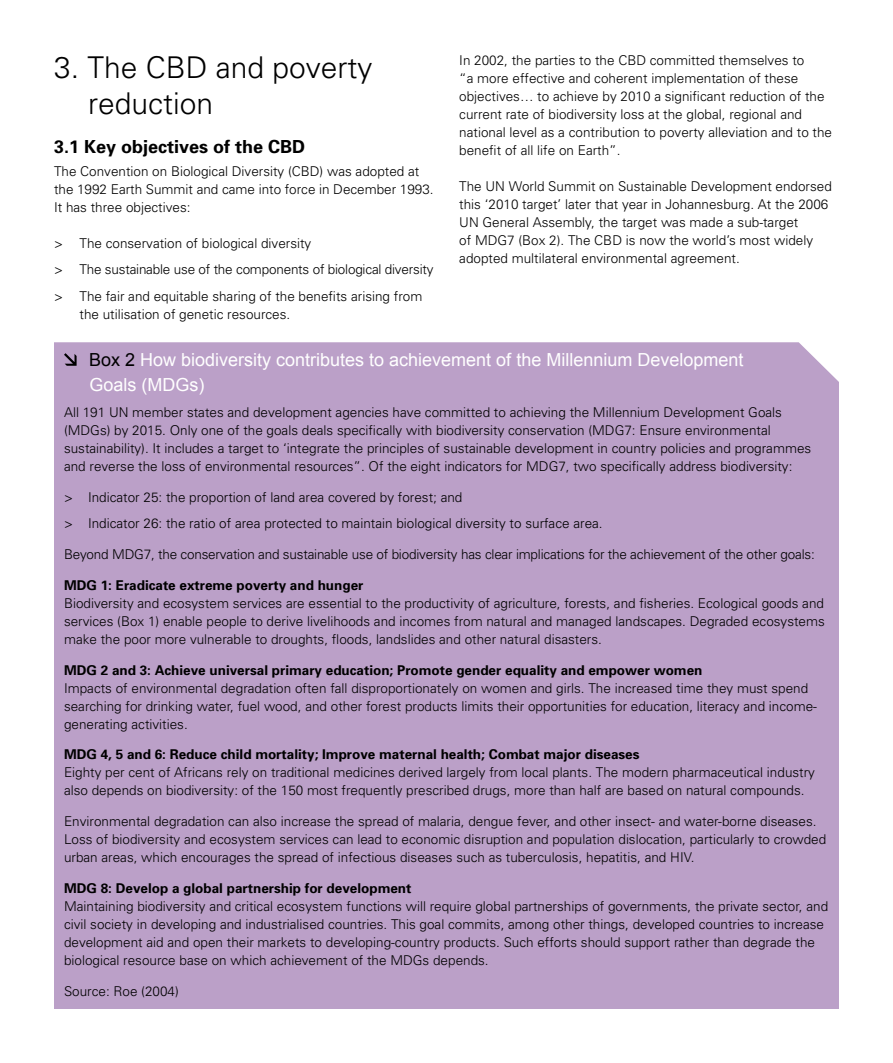
<style>
.page{position:relative;width:893px;height:1063px;background:#fff}
.page>*{position:absolute;margin:0;border:0;box-sizing:border-box;transform-origin:0 0}
.t1{font:300 30px/36px "Univers";color:#000}
.t2{font:18px/24.8px "Arial";color:#fff}
.t3{font:700 18px "Univers";color:#000}
.t4{font:300 13.5px/18px "Univers";color:#000}
.t5{font:700 13.5px "Univers";color:#000}
.s1{color:#000}
</style>
<div class="page">
<div style="left:54px;top:342px;width:785px;height:667px;background:#bba0c8"></div>
<svg style="left:64px;top:353px;width:13px;height:13px"></svg>
<h1 class="t1" style="left:88px;top:49px;width:286px;text-indent:-34px">3. The CBD and poverty reduction</h1>
<h2 class="t3" style="left:54px;top:136px;width:253px">3.1 Key objectives of the CBD</h2>
<p class="t4" style="left:54px;top:162px;width:381px">The Convention on Biological Diversity (CBD) was adopted at the 1992 Earth Summit and came into force in December 1993.<br>It has three objectives:</p>
<p class="t4" style="left:54px;top:230px;width:381px;line-height:26.5px">&gt; The conservation of biological diversity<br>&gt; The sustainable use of the components of biological diversity &gt; The fair and equitable sharing of the benefits arising from</p>
<p class="t4" style="left:80px;top:305px;width:212px">the utilisation of genetic resources.</p>
<p class="t4" style="left:459px;top:51px;width:374px">In 2002, the parties to the CBD committed themselves to<br>“a more effective and coherent implementation of these objectives… to achieve by 2010 a significant reduction of the current rate of biodiversity loss at the global, regional and national level as a contribution to poverty alleviation and to the benefit of all life on Earth”.</p>
<p class="t4" style="left:459px;top:177px;width:374px">The UN World Summit on Sustainable Development endorsed this ‘2010 target’ later that year in Johannesburg. At the 2006<br>UN General Assembly, the target was made a sub-target<br>of MDG7 (Box 2). The CBD is now the world’s most widely adopted multilateral environmental agreement.</p>
<h2 class="t2" style="left:89px;top:347px;width:656px"><span class="s1">Box 2</span> How biodiversity contributes to achievement of the Millennium Development<br>Goals (MDGs)</h2>
<p class="t4" style="left:64px;top:403px;width:749px">All 191 UN member states and development agencies have committed to achieving the Millennium Development Goals (MDGs) by 2015. Only one of the goals deals specifically with biodiversity conservation (MDG7: Ensure environmental sustainability). It includes a target to ‘integrate the principles of sustainable development in country policies and programmes and reverse the loss of environmental resources”. Of the eight indicators for MDG7, two specifically address biodiversity:</p>
<p class="t4" style="left:64px;top:484px;width:540px;line-height:26.5px">&gt; Indicator 25: the proportion of land area covered by forest; and<br>&gt; Indicator 26: the ratio of area protected to maintain biological diversity to surface area.</p>
<p class="t4" style="left:64px;top:545px;width:752px">Beyond MDG7, the conservation and sustainable use of biodiversity has clear implications for the achievement of the other goals:</p>
<p class="t5" style="left:64px;top:577px;width:301px">MDG 1: Eradicate extreme poverty and hunger</p>
<p class="t4" style="left:64px;top:594px;width:762px;text-align:justify">Biodiversity and ecosystem services are essential to the productivity of agriculture, forests, and fisheries. Ecological goods and services (Box 1) enable people to derive livelihoods and incomes from natural and managed landscapes. Degraded ecosystems make the poor more vulnerable to droughts, floods, landslides and other natural disasters.</p>
<p class="t5" style="left:64px;top:662px;width:640px">MDG 2 and 3: Achieve universal primary education; Promote gender equality and empower women</p>
<p class="t4" style="left:64px;top:679px;width:754px">Impacts of environmental degradation often fall disproportionately on women and girls. The increased time they must spend searching for drinking water, fuel wood, and other forest products limits their opportunities for education, literacy and income&shy;generating activities.</p>
<p class="t5" style="left:64px;top:746px;width:577px">MDG 4, 5 and 6: Reduce child mortality; Improve maternal health; Combat major diseases</p>
<p class="t4" style="left:64px;top:764px;width:752px">Eighty per cent of Africans rely on traditional medicines derived largely from local plants. The modern pharmaceutical industry also depends on biodiversity: of the 150 most frequently prescribed drugs, more than half are based on natural compounds.</p>
<p class="t4" style="left:64px;top:812px;width:764px">Environmental degradation can also increase the spread of malaria, dengue fever, and other insect- and water-borne diseases.<br>Loss of biodiversity and ecosystem services can lead to economic disruption and population dislocation, particularly to crowded urban areas, which encourages the spread of infectious diseases such as tuberculosis, hepatitis, and HIV.</p>
<p class="t5" style="left:64px;top:880px;width:349px">MDG 8: Develop a global partnership for development</p>
<p class="t4" style="left:64px;top:897px;width:766px">Maintaining biodiversity and critical ecosystem functions will require global partnerships of governments, the private sector, and civil society in developing and industrialised countries. This goal commits, among other things, developed countries to increase development aid and open their markets to developing-country products. Such efforts should support rather than degrade the biological resource base on which achievement of the MDGs depends.</p>
<p class="t4" style="left:64px;top:982px;width:116px">Source: Roe (2004)</p>
</div>
